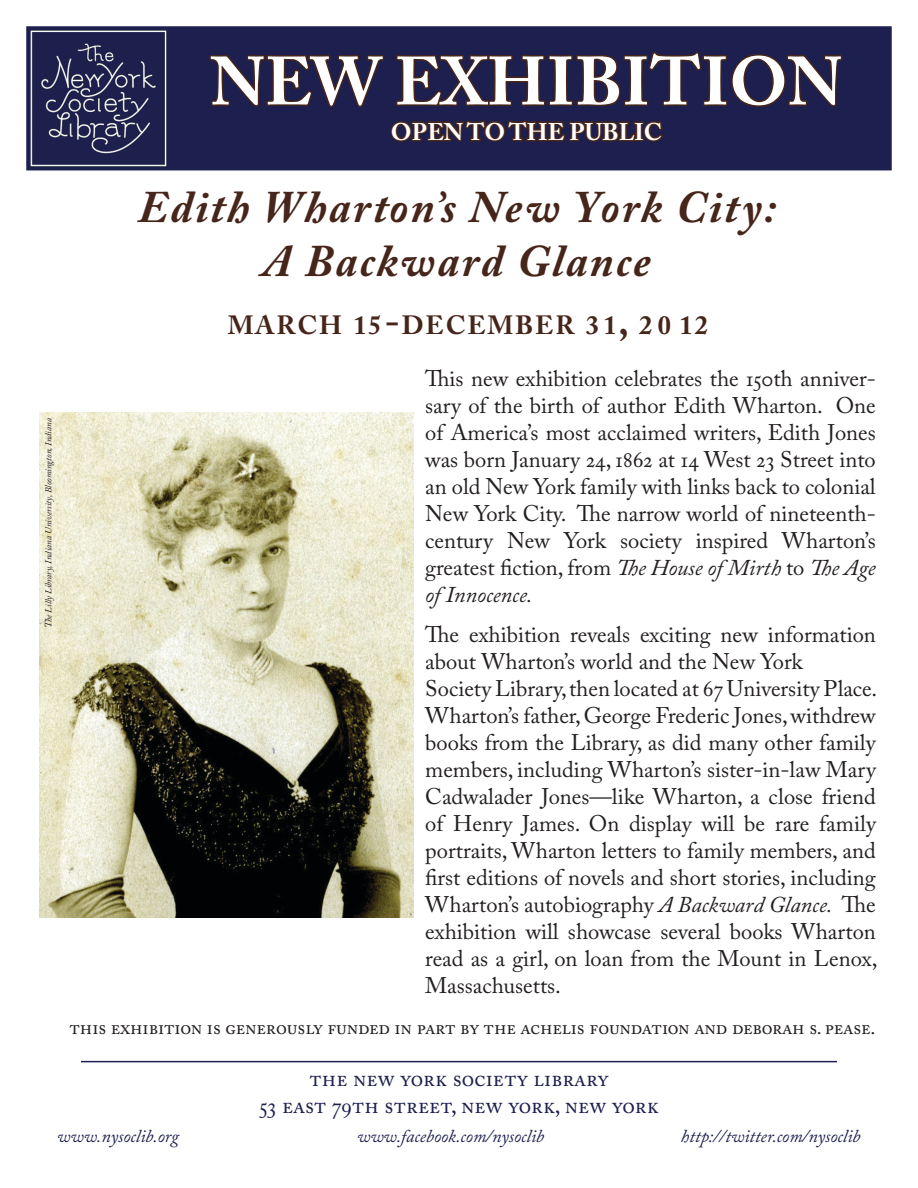
<style>
.page{position:relative;width:918px;height:1188px;background:#fff}
.page>*{position:absolute;margin:0;border:0;box-sizing:border-box;transform-origin:0 0}
.t1{font:700 67.5px "Adobe Caslon Pro";color:#fff}
.t2{font:italic 700 45px "Adobe Caslon Pro";letter-spacing:.05em;color:#46251a}
.t3{font:700 26.25px "Adobe Caslon Pro";letter-spacing:.07em;color:#46251a}
.t4{font:700 24px "Adobe Caslon Pro";color:#fff}
.t5{font:22.5px/27px "Adobe Caslon Pro";color:#231f20;text-align:justify}
.t6{font:22.5px "Adobe Caslon Pro";letter-spacing:-.005em;color:#1d204e}
.t7{font:19.5px "Adobe Caslon Pro";letter-spacing:-.015em;color:#231f20}
.t8{font:italic 18px "Adobe Caslon Pro";color:#1d204e}
.t9{font:italic 9px "Adobe Caslon Pro";color:#231f20}
.s1{font-size:9.75px}
.s2{font-size:37.5px}
.s3{font-style:italic}
</style>
<div class="page">
<div style="left:27px;top:27px;width:864px;height:143px;background:#1d204e"></div>
<svg style="left:208px;top:52px;width:636px;height:119px"></svg>
<div style="left:26px;top:26px;width:866px;height:144px;border:2px solid #1d204e"></div>
<img style="left:27px;top:27px;width:143px;height:143px">
<hr style="left:81px;top:1061px;width:756px;height:1px;background:#1d204e">
<img style="left:40px;top:412px;width:373px;height:505px">
<p class="t1" style="left:211px;top:42px;width:633px">NEW EXHIBITION</p>
<p class="t4" style="left:391px;top:118px;width:273px">OPEN TO THE PUBLIC</p>
<p class="t2" style="left:138px;top:180px;width:639px">Edith Wharton’s New York City:</p>
<p class="t2" style="left:262px;top:234px;width:390px">A Backward Glance</p>
<p class="t9" style="left:43px;top:628px;width:212px;rotate:-90deg"><span class="s1">T</span>he Lilly Library, Indiana University, Bloomington, Indiana</p>
<p class="t3" style="left:228px;top:310px;width:482px">MARCH 15<span class="s2">-</span>DECEMBER 31<span class="s2">,</span> 2 0 12</p>
<p class="t5" style="left:425px;top:365px;width:452px">This new exhibition celebrates the 150th anniver&shy;sary of the birth of author Edith Wharton. One of America’s most acclaimed writers, Edith Jones was born January 24, 1862 at 14 West 23 Street into an old New York family with links back to colonial New York City. The narrow world of nineteenth&shy;century New York society inspired Wharton’s greatest fiction, from <span class="s3">The House of Mirth</span> to <span class="s3">The Age of Innocence.</span></p>
<p class="t5" style="left:425px;top:621px;width:452px">The exhibition reveals exciting new information about Wharton’s world and the New York</p>
<p class="t5" style="left:425px;top:675px;width:454px">Society Library, then located at 67 University Place.<br>Wharton’s father, George Frederic Jones, withdrew books from the Library, as did many other family members, including Wharton’s sister-in-law Mary Cadwalader Jones—like Wharton, a close friend of Henry James. On display will be rare family portraits, Wharton letters to family members, and first editions of novels and short stories, including Wharton’s autobiography <span class="s3">A Backward Glance.</span> The exhibition will showcase several books Wharton read as a girl, on loan from the Mount in Lenox, Massachusetts.</p>
<p class="t7" style="left:69px;top:1016px;width:807px">this exhibition is generously funded in part by the achelis foundation and deborah s. pease.</p>
<p class="t6" style="left:310px;top:1065px;width:300px">the new york society library</p>
<p class="t6" style="left:259px;top:1092px;width:401px">53 east 79th street, new york, new york</p>
<p class="t8" style="left:57px;top:1125px;width:123px">www.nysoclib.org</p>
<p class="t8" style="left:357px;top:1125px;width:189px">www.facebook.com/nysoclib</p>
<p class="t8" style="left:681px;top:1125px;width:181px">http://twitter.com/nysoclib</p>
</div>
